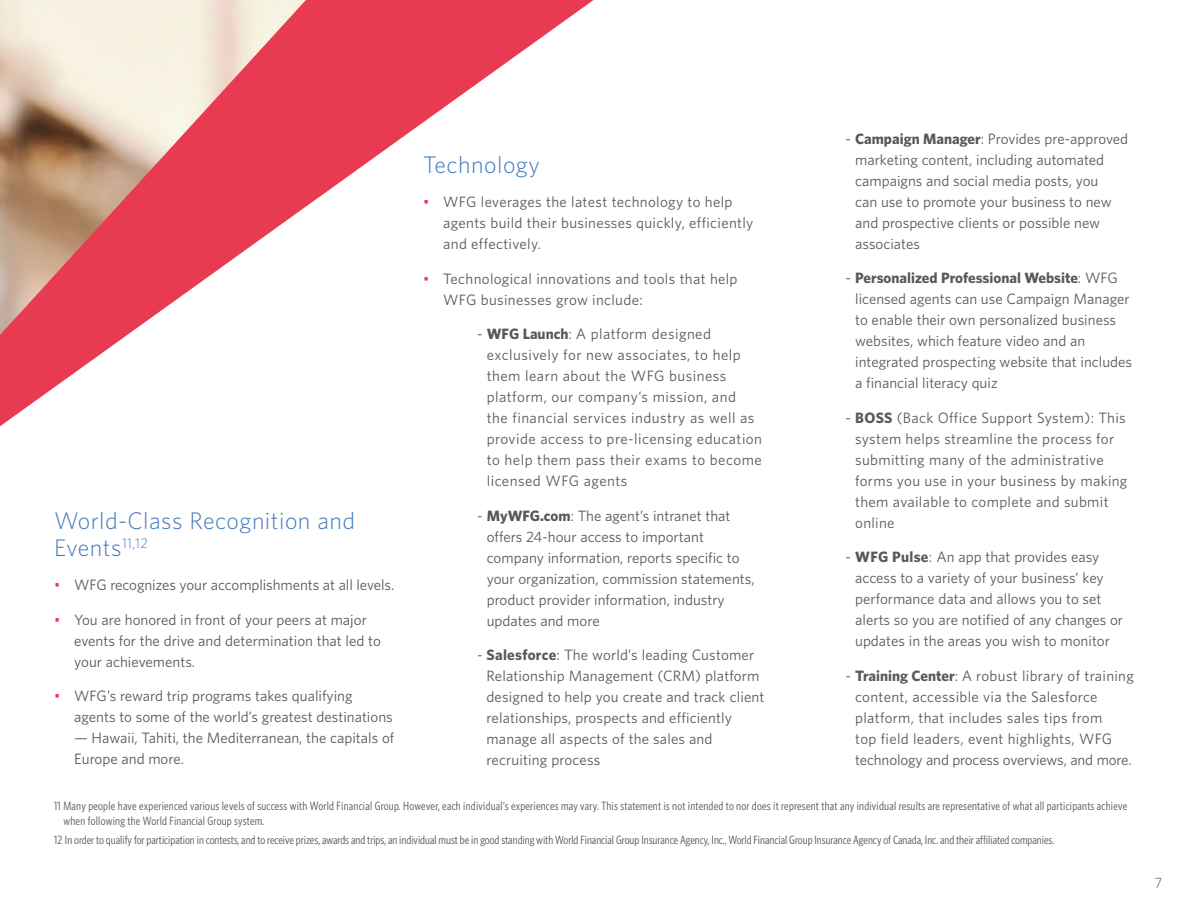
<style>
.page{position:relative;width:1188px;height:918px;background:#fff}
.page>*{position:absolute;margin:0;border:0;box-sizing:border-box;transform-origin:0 0}
.t1{font:300 24px/27px "Whitney";letter-spacing:.02em;color:#4379bd}
.t2{font:15px/21px "Whitney";color:#57585a}
.t3{font:15px/21px "Whitney";letter-spacing:.02em;color:#57585a}
.t4{font:15px/21px "Whitney";letter-spacing:.03em;color:#57585a}
.t5{font:15px "Whitney";color:#84848c}
.t6{font:12px/14.4px "Whitney Condensed";letter-spacing:.01em;color:#57585a}
.s1{font-weight:700}
.s2{color:#e83a51}
</style>
<div class="page">
<svg style="left:0;top:0;width:594px;height:426px"></svg>
<p class="t2" style="left:855px;top:128px;width:274px;text-indent:-10px">- <span class="s1">Campaign Manager</span>: Provides pre-approved marketing content, including automated campaigns and social media posts, you<br>can use to promote your business to new and prospective clients or possible new associates</p>
<p class="t2" style="left:855px;top:267px;width:278px;text-indent:-10px">- <span class="s1">Personalized Professional Website</span>: WFG licensed agents can use Campaign Manager to enable their own personalized business websites, which feature video and an integrated prospecting website that includes a financial literacy quiz</p>
<p class="t3" style="left:855px;top:407px;width:274px;text-indent:-10px">- <span class="s1">BOSS</span> (Back Office Support System): This system helps streamline the process for submitting many of the administrative forms you use in your business by making them available to complete and submit online</p>
<p class="t2" style="left:855px;top:546px;width:269px;text-indent:-10px">- <span class="s1">WFG Pulse</span>: An app that provides easy access to a variety of your business’ key performance data and allows you to set alerts so you are notified of any changes or updates in the areas you wish to monitor</p>
<p class="t3" style="left:855px;top:665px;width:280px;text-indent:-10px">- <span class="s1">Training Center</span>: A robust library of training content, accessible via the Salesforce platform, that includes sales tips from<br>top field leaders, event highlights, WFG technology and process overviews, and more.</p>
<p class="t6" style="left:63px;top:799px;width:1065px;text-indent:-9px">11 Many people have experienced various levels of success with World Financial Group. However, each individual’s experiences may vary. This statement is not intended to nor does it represent that any individual results are representative of what all participants achieve when following the World Financial Group system.</p>
<p class="t6" style="left:54px;top:832px;width:1002px">12 In order to qualify for participation in contests, and to receive prizes, awards and trips, an individual must be in good standing with World Financial Group Insurance Agency, Inc., World Financial Group Insurance Agency of Canada, Inc. and their affiliated companies.</p>
<h1 class="t1" style="left:423px;top:150px;width:118px">Technology</h1>
<p class="t3" style="left:443px;top:191px;width:312px;text-indent:-20px"><span class="s2">•</span> WFG leverages the latest technology to help agents build their businesses quickly, efficiently and effectively.</p>
<p class="t3" style="left:443px;top:267px;width:296px;text-indent:-20px"><span class="s2">•</span> Technological innovations and tools that help<br>WFG businesses grow include:</p>
<p class="t4" style="left:487px;top:323px;width:277px;text-indent:-10px">- <span class="s1">WFG Launch</span>: A platform designed exclusively for new associates, to help them learn about the WFG business platform, our company’s mission, and<br>the financial services industry as well as provide access to pre-licensing education to help them pass their exams to become licensed WFG agents</p>
<p class="t2" style="left:487px;top:504px;width:269px;text-indent:-10px">- <span class="s1">MyWFG.com</span>: The agent’s intranet that offers 24-hour access to important company information, reports specific to your organization, commission statements, product provider information, industry updates and more</p>
<p class="t2" style="left:487px;top:644px;width:280px;text-indent:-10px">- <span class="s1">Salesforce</span>: The world’s leading Customer Relationship Management (CRM) platform designed to help you create and track client relationships, prospects and efficiently manage all aspects of the sales and recruiting process</p>
<h1 class="t1" style="left:54px;top:506px;width:303px">World-Class Recognition and<br>Events<sup>11,12</sup></h1>
<p class="t2" style="left:54px;top:574px;width:342px"><span class="s2">•</span> WFG recognizes your accomplishments at all levels.</p>
<p class="t2" style="left:74px;top:609px;width:308px;text-indent:-20px"><span class="s2">•</span> You are honored in front of your peers at major events for the drive and determination that led to your achievements.</p>
<p class="t2" style="left:74px;top:685px;width:320px;text-indent:-20px"><span class="s2">•</span> WFG’s reward trip programs takes qualifying agents to some of the world’s greatest destinations</p>
<p class="t2" style="left:74px;top:727px;width:322px">— Hawaii, Tahiti, the Mediterranean, the capitals of<br>Europe and more.</p>
<p class="t5" style="left:1155px;top:873px;width:9px">7</p>
</div>
